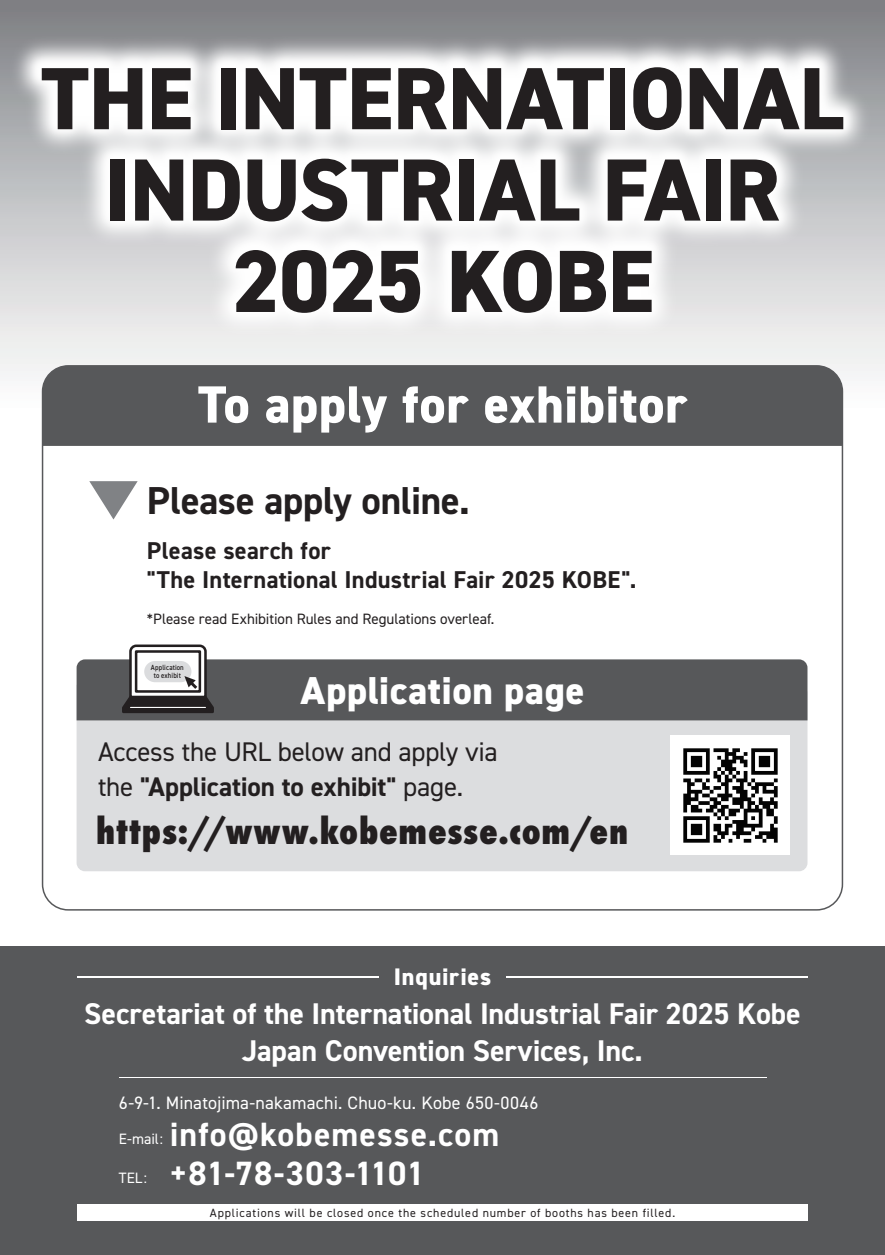
<style>
.page{position:relative;width:885px;height:1255px;background:#fff}
.page>*{position:absolute;margin:0;border:0;box-sizing:border-box;transform-origin:0 0}
.t1{font:800 88.5px/91.3px "DIN2014";letter-spacing:-.01em;color:#231f20;text-align:center}
.t2{font:800 52.5px "DIN2014";letter-spacing:.01em;color:#fff}
.t3{font:700 39px "DIN2014";letter-spacing:-.01em;color:#231f20}
.t4{font:800 39px "DIN2014";letter-spacing:.015em;color:#fff}
.t5{font:800 condensed 34.5px "Futura";letter-spacing:.02em;color:#231f20}
.t6{font:700 33.75px "DIN2014";letter-spacing:.035em;color:#fff}
.t7{font:700 33.75px "DIN2014";color:#fff}
.t8{font:700 30px/37.5px "DIN2014";letter-spacing:-.005em;color:#fff;text-align:center}
.t9{font:27px/34.5px "DIN2014";letter-spacing:-.01em;color:#231f20}
.t10{font:700 24.3px/29.4px "DIN2014";letter-spacing:.01em;color:#231f20}
.t11{font:800 24px "DIN2014";letter-spacing:.035em;color:#fff}
.t12{font:18px "DIN2014";letter-spacing:.01em;color:#fff}
.t13{font:15px "DIN2014";letter-spacing:-.005em;color:#231f20}
.t14{font:15px "DIN2014";letter-spacing:-.005em;color:#fff}
.t15{font:12px "DIN2014";letter-spacing:.07em;color:#231f20}
.t16{font:600 7.5px/7.5px "DIN2014";letter-spacing:.015em;color:#231f20;text-align:center;scale:.9 1}
.s1{font-weight:700}
</style>
<div class="page">
<div style="left:0;top:0;width:884px;height:459px;background:linear-gradient(to bottom,#84868b,#fff)"></div>
<div style="left:0;top:946px;width:884px;height:308px;background:#57585a"></div>
<div style="left:77px;top:1204px;width:730px;height:16px;background:#fff"></div>
<div style="left:43px;top:366px;width:799px;height:80px;background:#57585a"></div>
<img style="left:5px;top:30px;width:873px;height:333px">
<img style="left:26px;top:43px;width:832px;height:308px">
<img style="left:37px;top:50px;width:810px;height:294px">
<svg style="left:89px;top:481px;width:49px;height:38px"></svg>
<div style="left:77px;top:720px;width:730px;height:151px;background:#dcdddf"></div>
<div style="left:77px;top:659px;width:730px;height:61px;background:#57585a"></div>
<hr style="left:505px;top:975px;width:302px;height:2px;background:#fff">
<hr style="left:77px;top:975px;width:301px;height:2px;background:#fff">
<hr style="left:119px;top:1077px;width:647px;height:1px;background:#fff">
<svg style="left:121px;top:644px;width:94px;height:70px"></svg>
<hr style="left:130px;top:707px;width:75px;height:1px;background:#fff">
<div style="left:670px;top:735px;width:120px;height:120px;background:#fff"></div>
<img style="left:683px;top:748px;width:95px;height:95px">
<h1 class="t1" style="left:41px;top:53px;width:804px">THE INTERNATIONAL<br>INDUSTRIAL FAIR<br>2025 KOBE</h1>
<h2 class="t2" style="left:198px;top:369px;width:490px">To apply for exhibitor</h2>
<h3 class="t3" style="left:147px;top:474px;width:324px">Please apply online.</h3>
<p class="t10" style="left:147px;top:535px;width:491px">Please search for<br>"The International Industrial Fair 2025 KOBE".</p>
<p class="t13" style="left:147px;top:609px;width:349px">*Please read Exhibition Rules and Regulations overleaf.</p>
<p class="t16" style="left:151px;top:663px;width:38px">Application to exhibit</p>
<h3 class="t4" style="left:301px;top:664px;width:285px">Application page</h3>
<p class="t9" style="left:98px;top:734px;width:401px">Access the URL below and apply via the <span class="s1">"Application to exhibit"</span> page.</p>
<p class="t5" style="left:96px;top:807px;width:533px">https://www.kobemesse.com/en</p>
<p class="t11" style="left:394px;top:960px;width:99px">Inquiries</p>
<p class="t8" style="left:84px;top:994px;width:718px">Secretariat of the International Industrial Fair 2025 Kobe<br>Japan Convention Services, Inc.</p>
<p class="t12" style="left:119px;top:1091px;width:421px">6-9-1. Minatojima-nakamachi. Chuo-ku. Kobe 650-0046</p>
<p class="t14" style="left:119px;top:1129px;width:46px">E-mail:</p>
<p class="t6" style="left:170px;top:1112px;width:331px">info@kobemesse.com</p>
<p class="t14" style="left:119px;top:1168px;width:30px">TEL:</p>
<p class="t7" style="left:170px;top:1150px;width:256px">+81-78-303-1101</p>
<p class="t15" style="left:210px;top:1205px;width:467px">Applications will be closed once the scheduled number of booths has been filled.</p>
</div>
